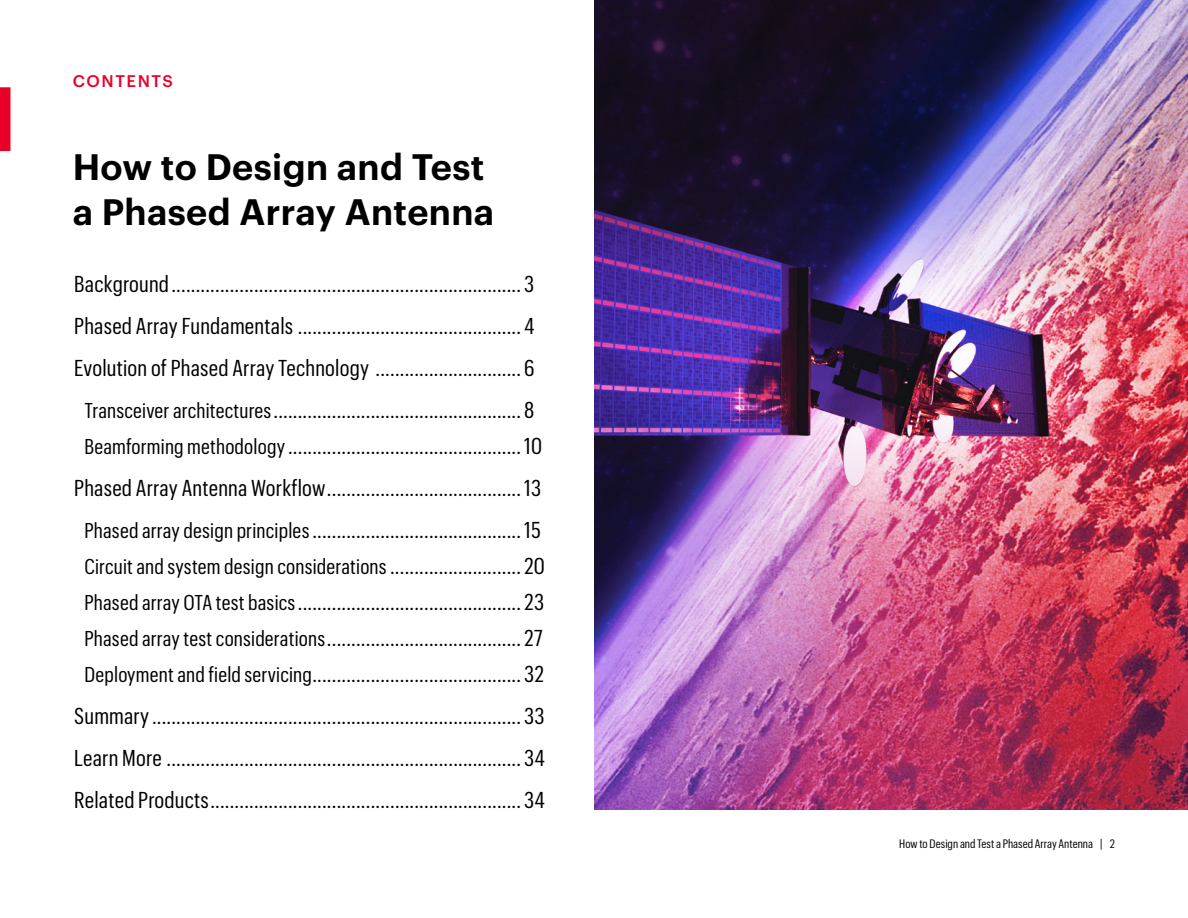
<style>
.page{position:relative;width:1188px;height:918px;background:#fff}
.page>*{position:absolute;margin:0;border:0;box-sizing:border-box;transform-origin:0 0}
.t1{font:600 36px/45px "Graphik LC";letter-spacing:.01em;color:#000}
.t2{font:22.5px/42px "Graphik Cond";letter-spacing:.01em;color:#000;text-align:center}
.t3{font:21px "Graphik Cond";letter-spacing:.01em;color:#000}
.t4{font:500 16.5px "Graphik LC";letter-spacing:.095em;color:#e90029}
.t5{font:12px "Graphik Cond";color:#000}
.s1{font-size:21px}
.s2{font-size:22.5px}
</style>
<div class="page">
<div style="left:0;top:87px;width:10px;height:64px;background:#e90029"></div>
<img style="left:595px;top:0;width:593px;height:810px">
<p class="t4" style="left:73px;top:69px;width:102px">CONTENTS</p>
<h1 class="t1" style="left:73px;top:141px;width:423px">How to Design and Test a Phased Array Antenna</h1>
<p class="t2" style="left:74px;top:262px;width:462px">Background........................................................................ 3<br>Phased Array Fundamentals .............................................. 4<br>Evolution of Phased Array Technology .............................. 6<br><span class="s1">Transceiver architectures</span>................................................... 8</p>
<p class="t2" style="left:74px;top:424px;width:469px"><span class="s1">Beamforming methodology</span>................................................10<br>Phased Array Antenna Workflow........................................13<br><span class="s1">Phased array design principles</span>...........................................15</p>
<p class="t3" style="left:84px;top:552px;width:462px">Circuit and system design considerations<span class="s2">........................... 20</span></p>
<p class="t2" style="left:84px;top:583px;width:461px;line-height:36px;text-align:justify"><span class="s1">Phased array OTA test basics</span>.............................................. 23<br><span class="s1">Phased array test considerations</span>........................................ 27<br><span class="s1">Deployment and field servicing</span>........................................... 32</p>
<p class="t2" style="left:74px;top:694px;width:472px;text-align:justify">Summary............................................................................ 33<br>Learn More ......................................................................... 34<br>Related Products................................................................ 34</p>
<p class="t5" style="left:899px;top:836px;width:217px">How to Design and Test a Phased Array Antenna | 2</p>
</div>
